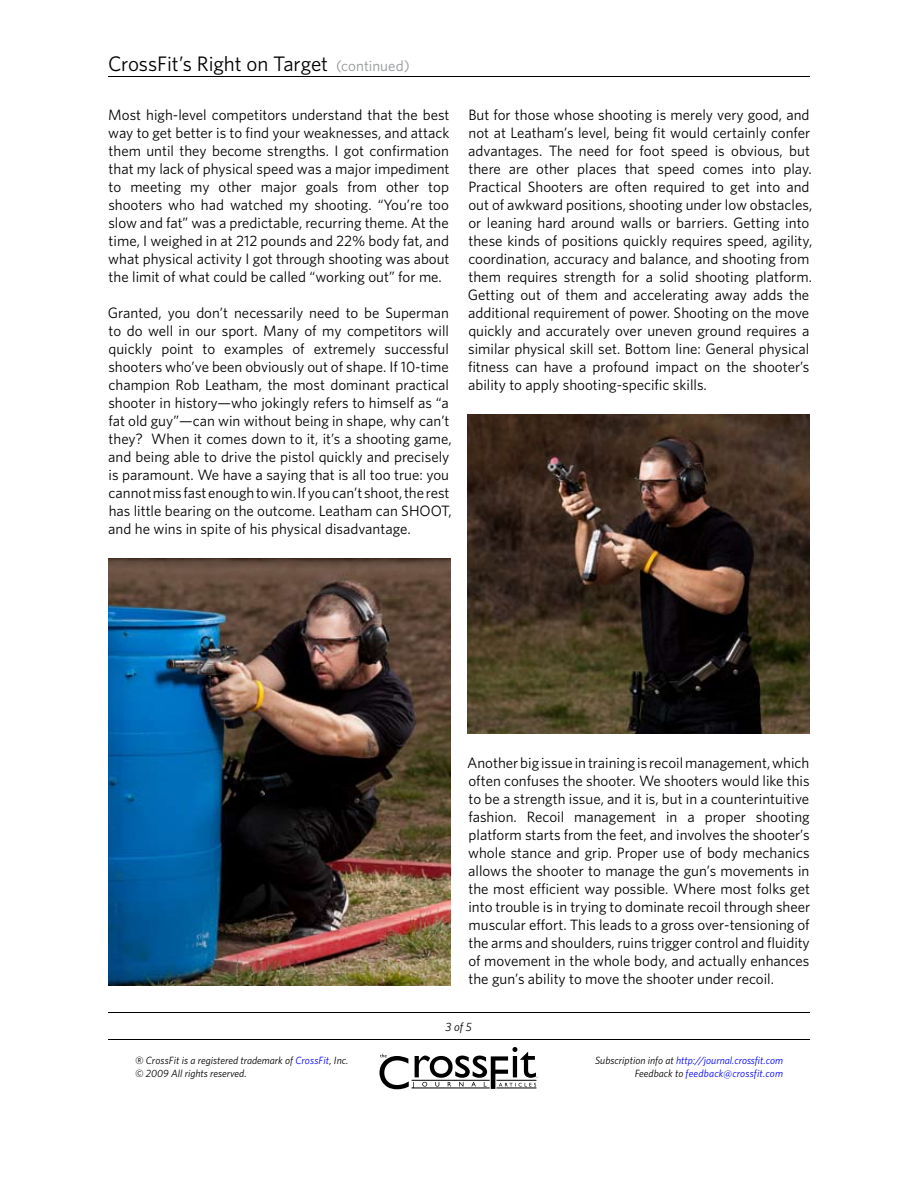
<style>
.page{position:relative;width:918px;height:1188px;background:#fff}
.page>*{position:absolute;margin:0;border:0;box-sizing:border-box;transform-origin:0 0}
.t1{font:21px "Whitney HTF";letter-spacing:-.005em;color:#000}
.t2{font:15px/18px "Whitney HTF";color:#000}
.t3{font:italic 12px "Whitney HTF";color:#000}
.t4{font:italic 10.5px/12.6px "Whitney HTF";color:#00f;text-align:right}
.t5{font:italic 10.5px/12.6px "Whitney HTF";color:#000}
.s1{font-size:15px;color:#939598}
.s2{color:#00f}
.s3{color:#000}
</style>
<div class="page">
<svg style="left:379px;top:1047px;width:159px;height:42px"></svg>
<hr style="left:108px;top:1012px;width:702px;height:1px;background:#000">
<hr style="left:108px;top:1039px;width:702px;height:1px;background:#000">
<hr style="left:108px;top:76px;width:702px;height:1px;background:#000">
<img style="left:468px;top:414px;width:342px;height:320px">
<img style="left:108px;top:558px;width:342px;height:428px">
<h1 class="t1" style="left:108px;top:51px;width:303px">CrossFit’s Right on Target <span class="s1">(continued)</span></h1>
<p class="t2" style="left:108px;top:105px;width:343px;text-align:justify">Most high-level competitors understand that the best way to get better is to find your weaknesses, and attack them until they become strengths. I got confirmation that my lack of physical speed was a major impediment to meeting my other major goals from other top shooters who had watched my shooting. “You’re too slow and fat” was a predictable, recurring theme. At the time, I weighed in at 212 pounds and 22% body fat, and what physical activity I got through shooting was about the limit of what could be called “working out” for me.</p>
<p class="t2" style="left:108px;top:303px;width:346px">Granted, you don’t necessarily need to be Superman to do well in our sport. Many of my competitors will quickly point to examples of extremely successful shooters who’ve been obviously out of shape. If 10-time champion Rob Leatham, the most dominant practical shooter in history—who jokingly refers to himself as “a fat old guy”—can win without being in shape, why can’t they? When it comes down to it, it’s a shooting game, and being able to drive the pistol quickly and precisely is paramount. We have a saying that is all too true: you cannot miss fast enough to win. If you can’t shoot, the rest has little bearing on the outcome. Leatham can SHOOT, and he wins in spite of his physical disadvantage.</p>
<p class="t2" style="left:468px;top:105px;width:346px">But for those whose shooting is merely very good, and not at Leatham’s level, being fit would certainly confer advantages. The need for foot speed is obvious, but there are other places that speed comes into play.<br>Practical Shooters are often required to get into and out of awkward positions, shooting under low obstacles, or leaning hard around walls or barriers. Getting into these kinds of positions quickly requires speed, agility, coordination, accuracy and balance, and shooting from them requires strength for a solid shooting platform.<br>Getting out of them and accelerating away adds the additional requirement of power. Shooting on the move quickly and accurately over uneven ground requires a similar physical skill set. Bottom line: General physical fitness can have a profound impact on the shooter’s ability to apply shooting-specific skills.</p>
<p class="t2" style="left:467px;top:753px;width:345px;text-align:justify">Another big issue in training is recoil management, which often confuses the shooter. We shooters would like this to be a strength issue, and it is, but in a counterintuitive fashion. Recoil management in a proper shooting platform starts from the feet, and involves the shooter’s whole stance and grip. Proper use of body mechanics allows the shooter to manage the gun’s movements in the most efficient way possible. Where most folks get into trouble is in trying to dominate recoil through sheer muscular effort. This leads to a gross over-tensioning of the arms and shoulders, ruins trigger control and fluidity of movement in the whole body, and actually enhances the gun’s ability to move the shooter under recoil.</p>
<p class="t3" style="left:446px;top:1020px;width:28px">3 of 5</p>
<p class="t5" style="left:135px;top:1054px;width:215px">‰ CrossFit is a registered trademark of <span class="s2">CrossFit</span>, Inc. © 2009 All rights reserved.</p>
<p class="t4" style="left:595px;top:1054px;width:189px"><span class="s3">Subscription info at</span> http://journal.crossfit.com<br><span class="s3">Feedback to</span> feedback@crossfit.com</p>
</div>
